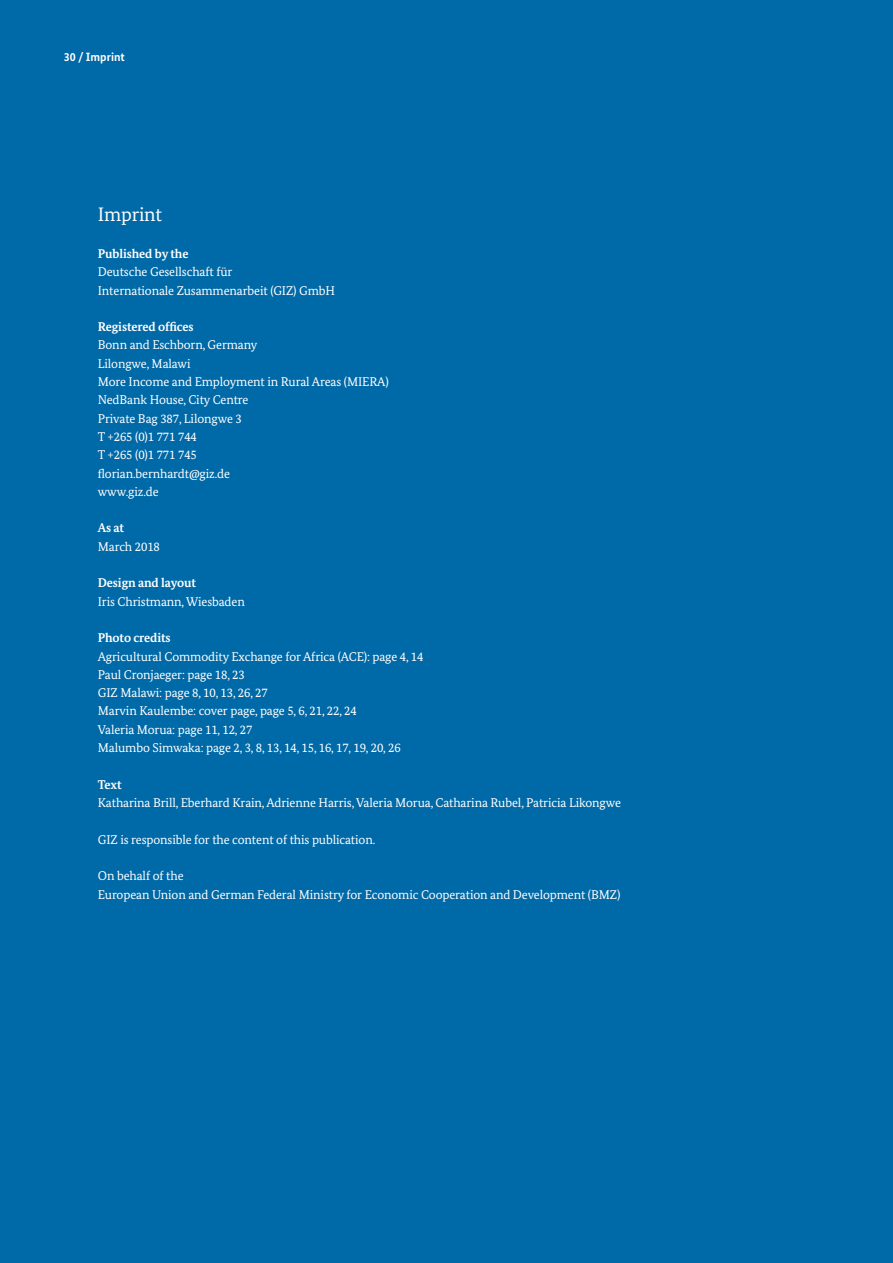
<style>
.page{position:relative;width:893px;height:1263px;background:#0069a7}
.page>*{position:absolute;margin:0;border:0;box-sizing:border-box;transform-origin:0 0}
.t1{font:19.5px "Bundes Serif";letter-spacing:-.01em;color:#fff}
.t2{font:12.75px/18.3px "Bundes Serif";letter-spacing:-.01em;color:#fff}
.t3{font:700 12.75px "Bundes Serif";letter-spacing:-.01em;color:#fff}
.t4{font:700 12px "Bundes Sans";color:#fff}
</style>
<div class="page">
<p class="t4" style="left:64px;top:50px;width:63px">30 / Imprint</p>
<h1 class="t1" style="left:98px;top:203px;width:66px">Imprint</h1>
<p class="t3" style="left:98px;top:246px;width:92px">Published by the</p>
<p class="t2" style="left:98px;top:263px;width:239px">Deutsche Gesellschaft für<br>Internationale Zusammenarbeit (GIZ) GmbH</p>
<p class="t3" style="left:98px;top:319px;width:97px">Registered offices</p>
<p class="t2" style="left:98px;top:336px;width:292px">Bonn and Eschborn, Germany<br>Lilongwe, Malawi<br>More Income and Employment in Rural Areas (MIERA)<br>NedBank House, City Centre<br>Private Bag 387, Lilongwe 3<br>T +265 (0)1 771 744<br>T +265 (0)1 771 745<br>florian.bernhardt@giz.de<br>www.giz.de</p>
<p class="t3" style="left:98px;top:520px;width:28px">As at</p>
<p class="t2" style="left:98px;top:537px;width:64px">March 2018</p>
<p class="t3" style="left:98px;top:575px;width:100px">Design and layout</p>
<p class="t2" style="left:98px;top:592px;width:149px">Iris Christmann, Wiesbaden</p>
<p class="t3" style="left:98px;top:630px;width:74px">Photo credits</p>
<p class="t2" style="left:98px;top:647px;width:327px">Agricultural Commodity Exchange for Africa (ACE): page 4, 14<br>Paul Cronjaeger: page 18, 23<br>GIZ Malawi: page 8, 10, 13, 26, 27<br>Marvin Kaulembe: cover page, page 5, 6, 21, 22, 24<br>Valeria Morua: page 11, 12, 27<br>Malumbo Simwaka: page 2, 3, 8, 13, 14, 15, 16, 17, 19, 20, 26</p>
<p class="t3" style="left:98px;top:776px;width:25px">Text</p>
<p class="t2" style="left:98px;top:793px;width:525px">Katharina Brill, Eberhard Krain, Adrienne Harris, Valeria Morua, Catharina Rubel, Patricia Likongwe</p>
<p class="t2" style="left:98px;top:830px;width:279px">GIZ is responsible for the content of this publication.</p>
<p class="t2" style="left:98px;top:866px;width:524px">On behalf of the<br>European Union and German Federal Ministry for Economic Cooperation and Development (BMZ)</p>
</div>
